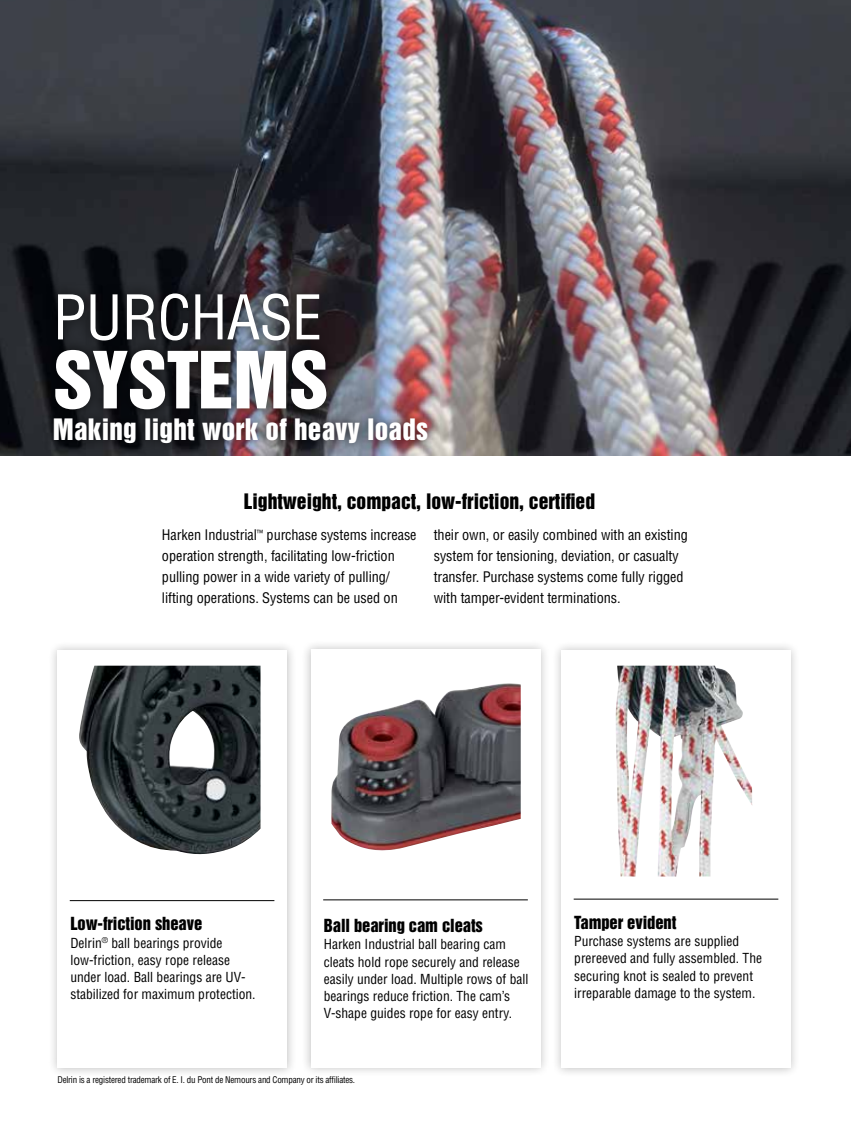
<style>
.page{position:relative;width:851px;height:1121px;background:#fff}
.page>*{position:absolute;margin:0;border:0;box-sizing:border-box;transform-origin:0 0}
.t1{font:72px "Helvetica Inserat";letter-spacing:-.01em;color:#fff}
.t2{font:condensed 60px "Helvetica";letter-spacing:-.01em;color:#fff}
.t3{font:27px "Helvetica Inserat";letter-spacing:.01em;color:#fff}
.t4{font:19.5px "Helvetica Inserat";color:#000}
.t5{font:16.5px "Helvetica Inserat";letter-spacing:-.005em;color:#000}
.t6{font:condensed 14.25px/21px "Helvetica";letter-spacing:-.005em;color:#000}
.t7{font:condensed 13.5px/17.2px "Helvetica";color:#000}
.t8{font:condensed 9px "Helvetica";letter-spacing:-.025em;color:#000}
</style>
<div class="page">
<img style="left:0;top:0;width:850px;height:455px">
<div style="left:48px;top:640px;width:249px;height:437px;background:#000;opacity:.25"></div>
<div style="left:57px;top:650px;width:230px;height:417px;background:#fff"></div>
<div style="left:551px;top:640px;width:249px;height:437px;background:#000;opacity:.25"></div>
<div style="left:561px;top:650px;width:229px;height:417px;background:#fff"></div>
<div style="left:301px;top:640px;width:249px;height:437px;background:#000;opacity:.25"></div>
<div style="left:311px;top:650px;width:229px;height:417px;background:#fff"></div>
<hr style="left:70px;top:900px;width:204px;height:1px;background:#000">
<hr style="left:573px;top:898px;width:205px;height:1px;background:#000">
<hr style="left:323px;top:899px;width:205px;height:1px;background:#000">
<img style="left:79px;top:665px;width:181px;height:190px">
<img style="left:615px;top:665px;width:137px;height:211px">
<img style="left:331px;top:683px;width:189px;height:168px">
<div style="left:41px;top:281px;width:398px;height:173px;background:#000;opacity:.75"></div>
<h2 class="t2" style="left:53px;top:280px;width:271px">PURCHASE</h2>
<h1 class="t1" style="left:53px;top:337px;width:277px">SYSTEMS</h1>
<h3 class="t3" style="left:53px;top:413px;width:377px">Making light work of heavy loads</h3>
<h3 class="t4" style="left:244px;top:489px;width:353px">Lightweight, compact, low-friction, certified</h3>
<p class="t6" style="left:162px;top:524px;width:256px">Harken Industrial<sup>™</sup> purchase systems increase operation strength, facilitating low-friction pulling power in a wide variety of pulling/ lifting operations. Systems can be used on</p>
<p class="t6" style="left:434px;top:524px;width:256px">their own, or easily combined with an existing system for tensioning, deviation, or casualty transfer. Purchase systems come fully rigged with tamper-evident terminations.</p>
<p class="t5" style="left:70px;top:914px;width:133px">Low-friction sheave</p>
<p class="t7" style="left:70px;top:933px;width:187px">Delrin<sup>®</sup> ball bearings provide low-friction, easy rope release under load. Ball bearings are UV&shy;stabilized for maximum protection.</p>
<p class="t5" style="left:324px;top:915px;width:161px">Ball bearing cam cleats</p>
<p class="t7" style="left:324px;top:935px;width:206px">Harken Industrial ball bearing cam cleats hold rope securely and release easily under load. Multiple rows of ball bearings reduce friction. The cam’s V-shape guides rope for easy entry.</p>
<p class="t8" style="left:57px;top:1074px;width:299px">Delrin is a registered trademark of E. I. du Pont de Nemours and Company or its affiliates.</p>
<p class="t5" style="left:574px;top:912px;width:103px">Tamper evident</p>
<p class="t7" style="left:574px;top:932px;width:189px">Purchase systems are supplied prereeved and fully assembled. The securing knot is sealed to prevent irreparable damage to the system.</p>
</div>
